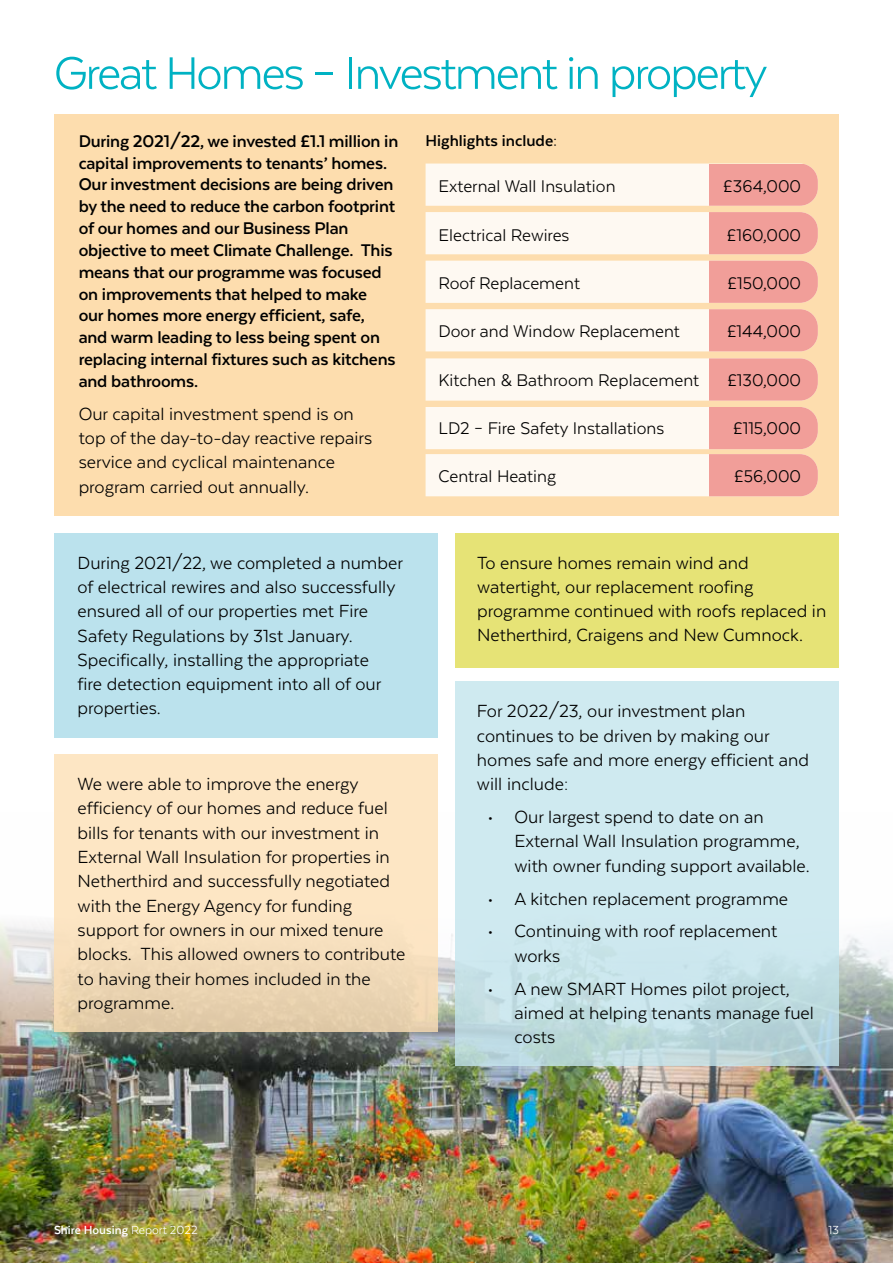
<style>
.page{position:relative;width:893px;height:1263px;background:#fff}
.page>*{position:absolute;margin:0;border:0;box-sizing:border-box;transform-origin:0 0}
.t1{font:52.5px "Texta";letter-spacing:-.04em;color:#00b2c3}
.t2{font:20.25px/24.3px "Texta";color:#000}
.t3{font:700 19.5px/21.8px "Texta";letter-spacing:-.01em;color:#000}
.t4{font:19.5px "Texta";color:#000}
.t5{font:700 18px "Texta";color:#000}
.t6{font:700 13.5px "Texta";color:#fff}
.t7{font:13.5px "Texta";color:#fff}
.s1{font-weight:400}
</style>
<div class="page">
<img style="left:0;top:812px;width:893px;height:451px">
<div style="left:54px;top:115px;width:785px;height:401px;background:#fdddae"></div>
<div style="left:426px;top:261px;width:283px;height:42px;background:#fef9f2"></div>
<div style="left:709px;top:261px;width:109px;height:42px;background:#f19e99"></div>
<div style="left:426px;top:358px;width:283px;height:43px;background:#fef9f2"></div>
<div style="left:709px;top:358px;width:109px;height:43px;background:#f19e99"></div>
<div style="left:426px;top:309px;width:283px;height:42px;background:#fef9f2"></div>
<div style="left:709px;top:309px;width:109px;height:42px;background:#f19e99"></div>
<svg style="left:426px;top:407px;width:392px;height:89px;background:#fceae0"></svg>
<div style="left:709px;top:454px;width:109px;height:42px;background:#f19e99"></div>
<div style="left:426px;top:212px;width:283px;height:42px;background:#fef9f2"></div>
<div style="left:709px;top:212px;width:109px;height:42px;background:#f19e99"></div>
<div style="left:426px;top:164px;width:380px;height:42px;background:#fef9f2"></div>
<div style="left:709px;top:165px;width:109px;height:41px;background:#f19e99"></div>
<svg style="left:455px;top:681px;width:384px;height:385px;background:#cae6eb"></svg>
<div style="left:54px;top:533px;width:383px;height:204px;background:#bbe2ed"></div>
<div style="left:54px;top:754px;width:383px;height:278px;background:linear-gradient(to bottom,#ffedcb,#ebd4b2)"></div>
<div style="left:456px;top:533px;width:383px;height:135px;background:#e6e376"></div>
<h1 class="t1" style="left:54px;top:46px;width:715px">Great Homes – Investment in property</h1>
<p class="t3" style="left:79px;top:130px;width:321px">During 2021/22, we invested £1.1 million in capital improvements to tenants’ homes.<br>Our investment decisions are being driven by the need to reduce the carbon footprint of our homes and our Business Plan objective to meet Climate Challenge. This means that our programme was focused on improvements that helped to make<br>our homes more energy efficient, safe, and warm leading to less being spent on replacing internal fixtures such as kitchens and bathrooms.</p>
<p class="t2" style="left:79px;top:401px;width:295px">Our capital investment spend is on top of the day-to-day reactive repairs service and cyclical maintenance program carried out annually.</p>
<p class="t5" style="left:426px;top:131px;width:133px">Highlights include:</p>
<p class="t4" style="left:439px;top:177px;width:179px">External Wall Insulation</p>
<p class="t4" style="left:723px;top:177px;width:79px">£364,000</p>
<p class="t4" style="left:439px;top:225px;width:132px">Electrical Rewires</p>
<p class="t4" style="left:727px;top:225px;width:76px">£160,000</p>
<p class="t4" style="left:439px;top:273px;width:143px">Roof Replacement</p>
<p class="t4" style="left:728px;top:273px;width:75px">£150,000</p>
<p class="t4" style="left:439px;top:321px;width:243px">Door and Window Replacement</p>
<p class="t4" style="left:727px;top:321px;width:76px">£144,000</p>
<p class="t4" style="left:439px;top:370px;width:262px">Kitchen &amp; Bathroom Replacement</p>
<p class="t4" style="left:727px;top:370px;width:75px">£130,000</p>
<p class="t4" style="left:439px;top:418px;width:227px">LD2 – Fire Safety Installations</p>
<p class="t4" style="left:733px;top:418px;width:69px">£115,000</p>
<p class="t4" style="left:439px;top:466px;width:119px">Central Heating</p>
<p class="t4" style="left:734px;top:466px;width:68px">£56,000</p>
<p class="t2" style="left:78px;top:550px;width:327px">During 2021/22, we completed a number of electrical rewires and also successfully ensured all of our properties met Fire Safety Regulations by 31st January.<br>Specifically, installing the appropriate<br>fire detection equipment into all of our properties.</p>
<p class="t2" style="left:78px;top:772px;width:329px">We were able to improve the energy efficiency of our homes and reduce fuel bills for tenants with our investment in External Wall Insulation for properties in Netherthird and successfully negotiated with the Energy Agency for funding support for owners in our mixed tenure blocks. This allowed owners to contribute to having their homes included in the programme.</p>
<p class="t2" style="left:477px;top:550px;width:351px">To ensure homes remain wind and watertight, our replacement roofing programme continued with roofs replaced in Netherthird, Craigens and New Cumnock.</p>
<p class="t2" style="left:477px;top:699px;width:334px">For 2022/23, our investment plan continues to be driven by making our homes safe and more energy efficient and will include:</p>
<p class="t2" style="left:514px;top:805px;width:297px;text-indent:-27px">• Our largest spend to date on an<br>External Wall Insulation programme, with owner funding support available.</p>
<p class="t2" style="left:487px;top:886px;width:302px">• A kitchen replacement programme</p>
<p class="t2" style="left:514px;top:919px;width:264px;text-indent:-27px">• Continuing with roof replacement works</p>
<p class="t2" style="left:514px;top:976px;width:301px;text-indent:-27px">• A new SMART Homes pilot project, aimed at helping tenants manage fuel costs</p>
<p class="t6" style="left:54px;top:1222px;width:145px">Shire Housing <span class="s1">Report 2022</span></p>
<p class="t7" style="left:828px;top:1222px;width:12px">13</p>
</div>
